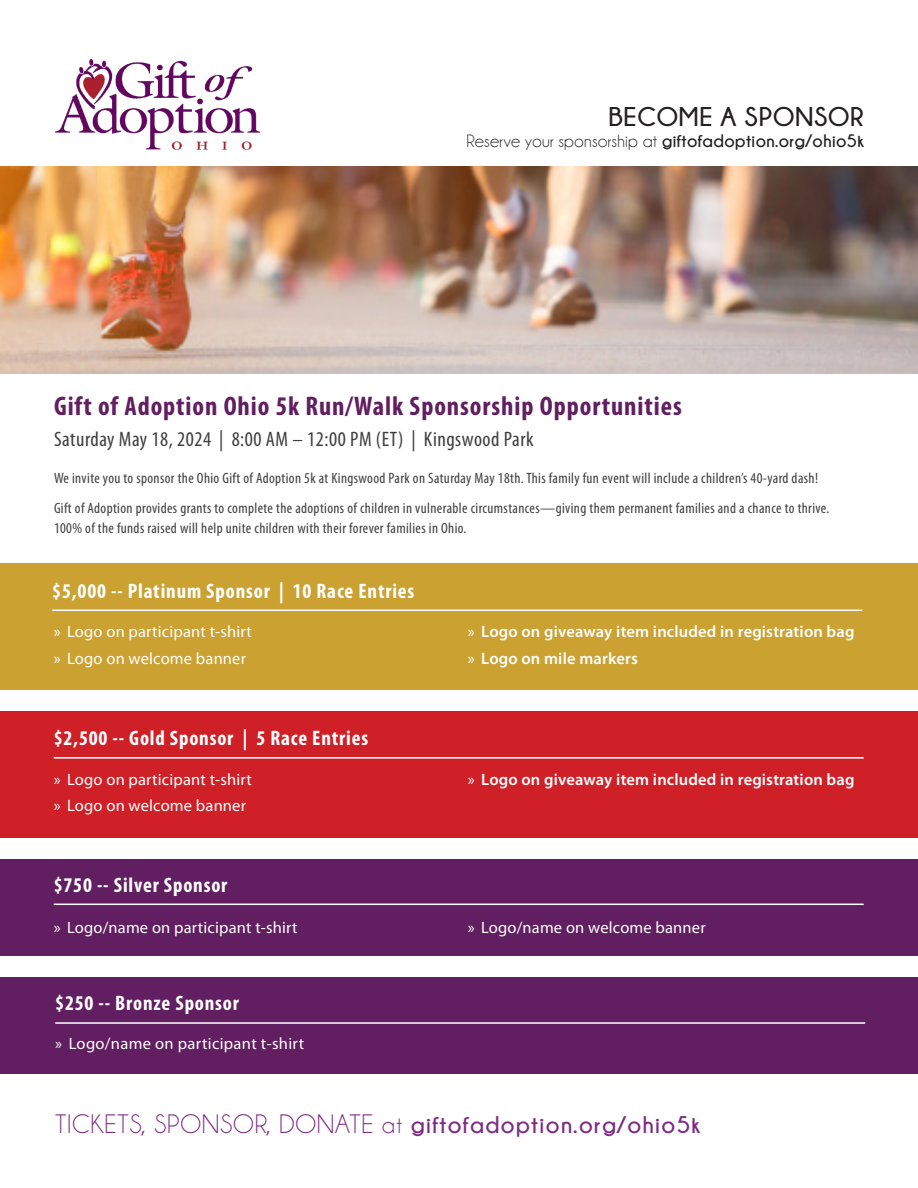
<style>
.page{position:relative;width:918px;height:1188px;background:#fff}
.page>*{position:absolute;margin:0;border:0;box-sizing:border-box;transform-origin:0 0}
.t1{font:700 condensed 27px "Myriad Pro";letter-spacing:.035em;color:#611e60}
.t2{font:700 27px "Champagne&Limousines";letter-spacing:.025em;color:#231f20}
.t3{font:700 24px "Champagne&Limousines";letter-spacing:.06em;color:#7b2a82}
.Sponsorship_Level{font:700 condensed 21px "Myriad Pro";letter-spacing:.04em;color:#fff}
.t4{font:condensed 21px "Myriad Pro";letter-spacing:.025em;color:#3e3e3f}
.t5{font:700 18px "Champagne&Limousines";letter-spacing:.025em;color:#231f20}
.t6{font:16.5px "Myriad Pro";letter-spacing:.01em;color:#fff}
.t7{font:600 16.5px "Myriad Pro";letter-spacing:.01em;color:#fff}
.Text{font:condensed 15px/30px "Myriad Pro";letter-spacing:.025em;color:#3e3e3f}
.s1{font-weight:400}
.s2{font-weight:400;font-size:27px}
</style>
<div class="page">
<div style="left:0;top:711px;width:918px;height:127px;background:#d02027"></div>
<img style="left:55px;top:59px;width:206px;height:91px">
<hr style="left:54px;top:757px;width:810px;height:2px;background:#fff">
<div style="left:0;top:859px;width:918px;height:96px;background:#611e60"></div>
<hr style="left:54px;top:904px;width:810px;height:1px;background:#fff">
<div style="left:0;top:977px;width:918px;height:97px;background:#611e60"></div>
<hr style="left:55px;top:1022px;width:810px;height:2px;background:#fff">
<div style="left:0;top:564px;width:918px;height:126px;background:#cba131"></div>
<hr style="left:52px;top:610px;width:810px;height:1px;background:#fff">
<img style="left:0;top:166px;width:918px;height:207px">
<p class="t2" style="left:608px;top:102px;width:257px">BECOME A SPONSOR</p>
<p class="t5" style="left:467px;top:131px;width:399px"><span class="s1">Reserve your sponsorship at</span> giftofadoption.org/ohio5k</p>
<p class="t1" style="left:54px;top:390px;width:629px">Gift of Adoption Ohio 5k Run/Walk Sponsorship Opportunities</p>
<p class="t4" style="left:54px;top:426px;width:481px">Saturday May 18, 2024 | 8:00 AM – 12:00 PM (ET) | Kingswood Park</p>
<p class="Text" style="left:54px;top:463px;width:777px">We invite you to sponsor the Ohio Gift of Adoption 5k at Kingswood Park on Saturday May 18th. This family fun event will include a children’s 40-yard dash!<br>Gift of Adoption provides grants to complete the adoptions of children in vulnerable circumstances—giving them permanent families and a chance to thrive.</p>
<p class="Text" style="left:54px;top:513px;width:414px">100% of the funds raised will help unite children with their forever families in Ohio.</p>
<p class="Sponsorship_Level" style="left:52px;top:577px;width:364px">$5,000 -- Platinum Sponsor | 10 Race Entries</p>
<p class="t6" style="left:54px;top:622px;width:200px">» Logo on participant t-shirt</p>
<p class="t6" style="left:54px;top:648px;width:194px">» Logo on welcome banner</p>
<p class="Sponsorship_Level" style="left:54px;top:725px;width:316px">$2,500 -- Gold Sponsor | 5 Race Entries</p>
<p class="t6" style="left:54px;top:769px;width:200px">» Logo on participant t-shirt</p>
<p class="t6" style="left:54px;top:795px;width:194px">» Logo on welcome banner</p>
<p class="Sponsorship_Level" style="left:54px;top:871px;width:175px">$750 -- Silver Sponsor</p>
<p class="t7" style="left:468px;top:621px;width:388px"><span class="s1">»</span> Logo on giveaway item included in registration bag</p>
<p class="t7" style="left:468px;top:648px;width:172px"><span class="s1">»</span> Logo on mile markers</p>
<p class="t7" style="left:468px;top:769px;width:388px"><span class="s1">»</span> Logo on giveaway item included in registration bag</p>
<p class="t6" style="left:54px;top:917px;width:245px">» Logo/name on participant t-shirt</p>
<p class="t6" style="left:468px;top:917px;width:240px">» Logo/name on welcome banner</p>
<p class="Sponsorship_Level" style="left:55px;top:990px;width:185px">$250 -- Bronze Sponsor</p>
<p class="t6" style="left:55px;top:1033px;width:250px">» Logo/name on participant t-shirt</p>
<p class="t3" style="left:55px;top:1112px;width:647px"><span class="s2">TICKETS, SPONSOR, DONATE</span> <span class="s1">at</span> giftofadoption.org/ohio5k</p>
</div>
